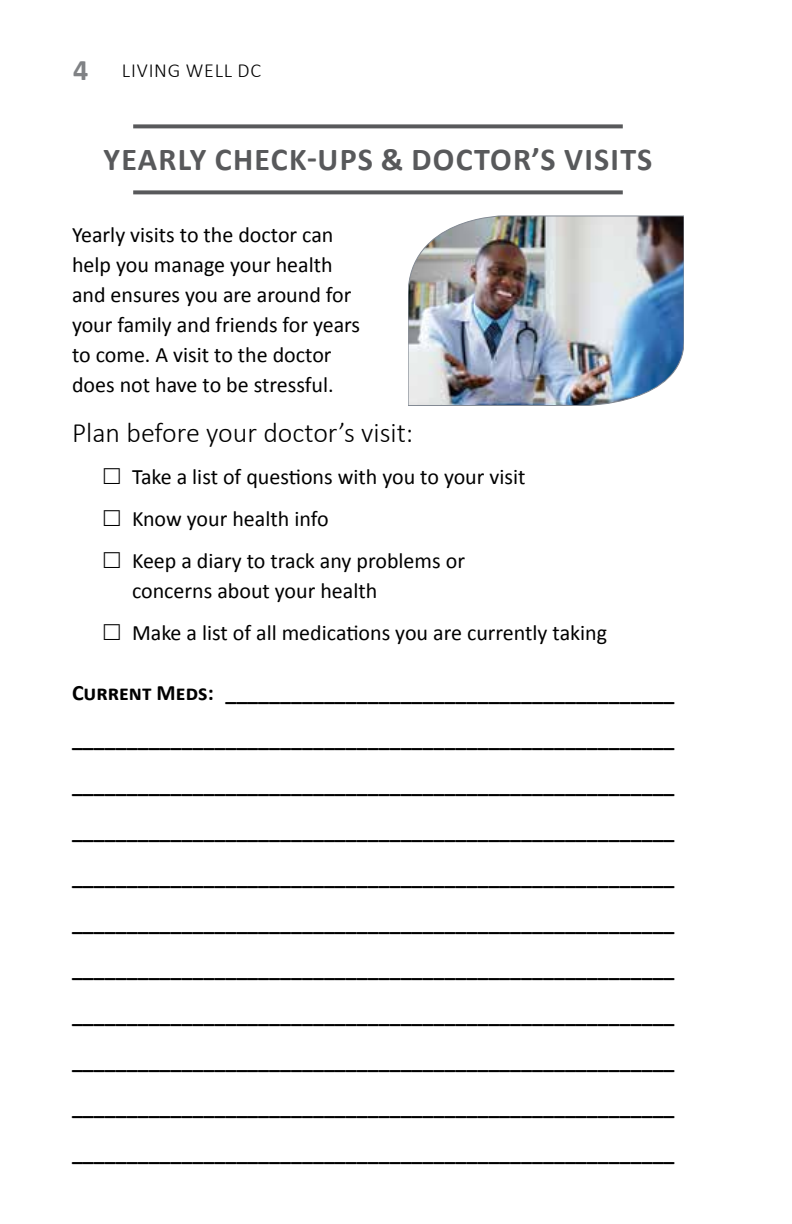
<style>
.page{position:relative;width:792px;height:1224px;background:#fff}
.page>*{position:absolute;margin:0;border:0;box-sizing:border-box;transform-origin:0 0}
.t1{font:700 32px "Calibri";letter-spacing:.04em;color:#58595b}
.t2{font:300 28px "Calibri";color:#000}
.t3{font:700 22px/46px "Calibri";color:#000;text-align:justify}
.t4{font:22px/30px "Calibri";color:#000}
.t5{font:300 20px "Calibri";letter-spacing:.04em;color:#000}
.s1{font-weight:700;font-size:30px;color:#808285}
</style>
<div class="page">
<svg style="left:133px;top:124px;width:490px;height:4px;background:#68696b"></svg>
<svg style="left:133px;top:190px;width:490px;height:4px;background:#68696b"></svg>
<img style="left:408px;top:216px;width:276px;height:190px">
<p class="t5" style="left:73px;top:58px;width:189px"><span class="s1">4</span> LIVING WELL DC</p>
<h1 class="t1" style="left:104px;top:137px;width:550px">YEARLY CHECK-UPS &amp; DOCTOR’S VISITS</h1>
<p class="t4" style="left:72px;top:219px;width:290px">Yearly visits to the doctor can help you manage your health and ensures you are around for your family and friends for years to come. A visit to the doctor does not have to be stressful.</p>
<p class="t2" style="left:72px;top:416px;width:343px">Plan before your doctor’s visit:</p>
<p class="t4" style="left:132px;top:455px;width:395px;line-height:42px">Take a list of questions with you to your visit<br>Know your health info<br>Keep a diary to track any problems or</p>
<p class="t4" style="left:132px;top:569px;width:477px;line-height:42px">concerns about your health<br>Make a list of all medications you are currently taking</p>
<p class="t3" style="left:72px;top:669px;width:604px">Current Meds: _________________________________________ _______________________________________________________ _______________________________________________________ _______________________________________________________ _______________________________________________________ _______________________________________________________ _______________________________________________________ _______________________________________________________ _______________________________________________________ _______________________________________________________ _______________________________________________________</p>
</div>
